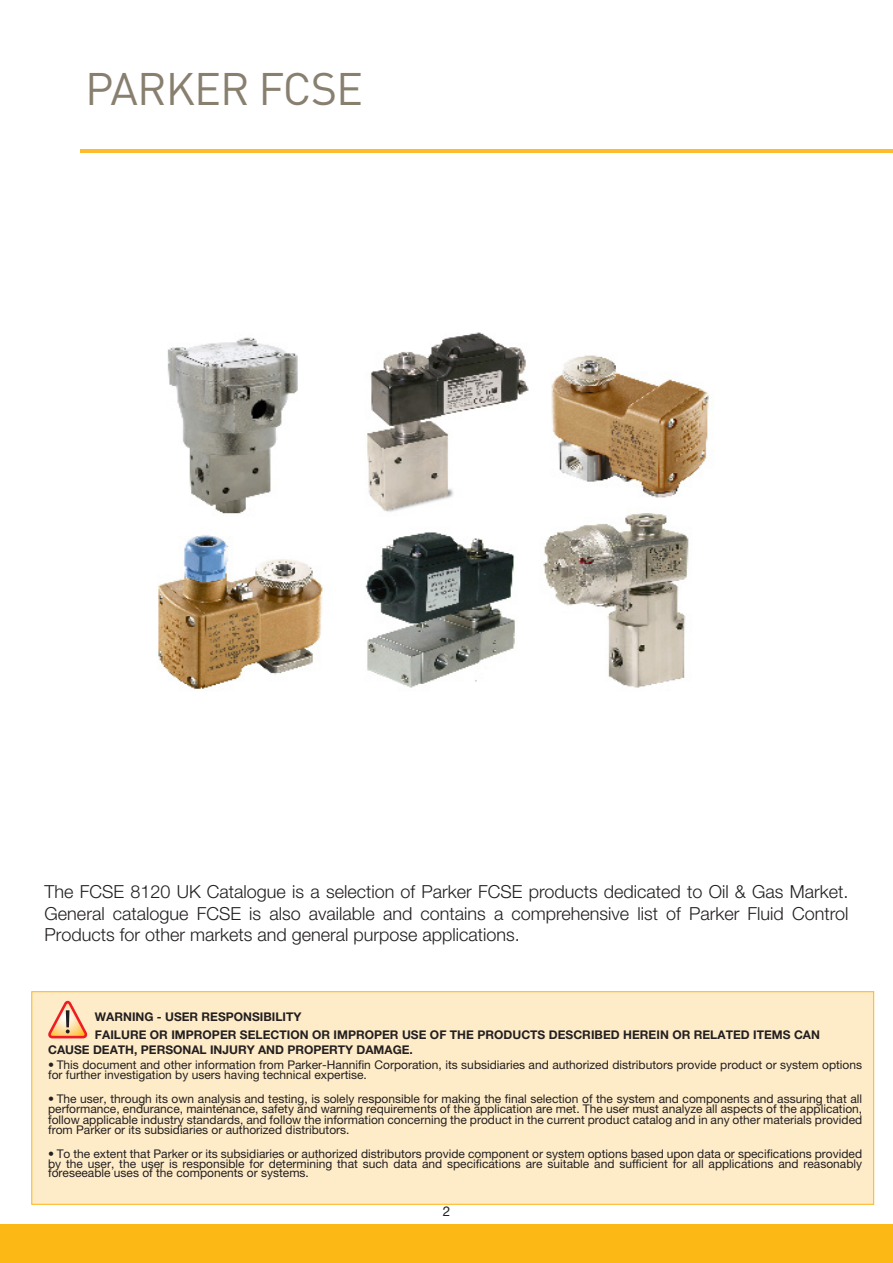
<style>
.page{position:relative;width:893px;height:1263px;background:#fff}
.page>*{position:absolute;margin:0;border:0;box-sizing:border-box;transform-origin:0 0}
.intro_section_applic{font:45px "DINOT";letter-spacing:-.02em;color:#887f6f}
.t1{font:300 18px/21.6px "Helvetica Neue LT Pro";color:#231f20;text-align:justify}
.t2{font:13.5px "Helvetica Neue LT Std";color:#231f20}
.t3{font:12px/10.5px "Helvetica Neue LT Pro";color:#231f20}
.t4{font:700 12px/14.4px "Helvetica Neue LT Pro";letter-spacing:.005em;color:#231f20}
</style>
<div class="page">
<div style="left:0;top:1225px;width:893px;height:38px;background:#fcb814"></div>
<hr style="left:81px;top:149px;width:812px;height:4px;background:#fdbb2e">
<div style="left:31px;top:991px;width:843px;height:214px;background:#feecc8;border:1px solid #fdbb2e"></div>
<svg style="left:48px;top:1001px;width:39px;height:37px"></svg>
<img style="left:157px;top:332px;width:557px;height:357px">
<p class="intro_section_applic" style="left:85px;top:58px;width:279px">PARKER FCSE</p>
<p class="t1" style="left:45px;top:880px;width:805px">The FCSE 8120 UK Catalogue is a selection of Parker FCSE products dedicated to Oil &amp; Gas Market.<br>General catalogue FCSE is also available and contains a comprehensive list of Parker Fluid Control Products for other markets and general purpose applications.</p>
<p class="t4" style="left:95px;top:1009px;width:208px">WARNING - USER RESPONSIBILITY</p>
<p class="t4" style="left:48px;top:1028px;width:773px;text-indent:47px">FAILURE OR IMPROPER SELECTION OR IMPROPER USE OF THE PRODUCTS DESCRIBED HEREIN OR RELATED ITEMS CAN<br>CAUSE DEATH, PERSONAL INJURY AND PROPERTY DAMAGE.</p>
<p class="t3" style="left:48px;top:1059px;width:815px">• This document and other information from Parker-Hannifin Corporation, its subsidiaries and authorized distributors provide product or system options for further investigation by users having technical expertise.</p>
<p class="t3" style="left:48px;top:1093px;width:815px;text-align:justify">• The user, through its own analysis and testing, is solely responsible for making the final selection of the system and components and assuring that all performance, endurance, maintenance, safety and warning requirements of the application are met. The user must analyze all aspects of the application, follow applicable industry standards, and follow the information concerning the product in the current product catalog and in any other materials provided from Parker or its subsidiaries or authorized distributors.</p>
<p class="t3" style="left:48px;top:1148px;width:815px">• To the extent that Parker or its subsidiaries or authorized distributors provide component or system options based upon data or specifications provided by the user, the user is responsible for determining that such data and specifications are suitable and sufficient for all applications and reasonably</p>
<p class="t3" style="left:48px;top:1167px;width:262px">foreseeable uses of the components or systems.</p>
<p class="t2" style="left:443px;top:1203px;width:9px">2</p>
</div>
